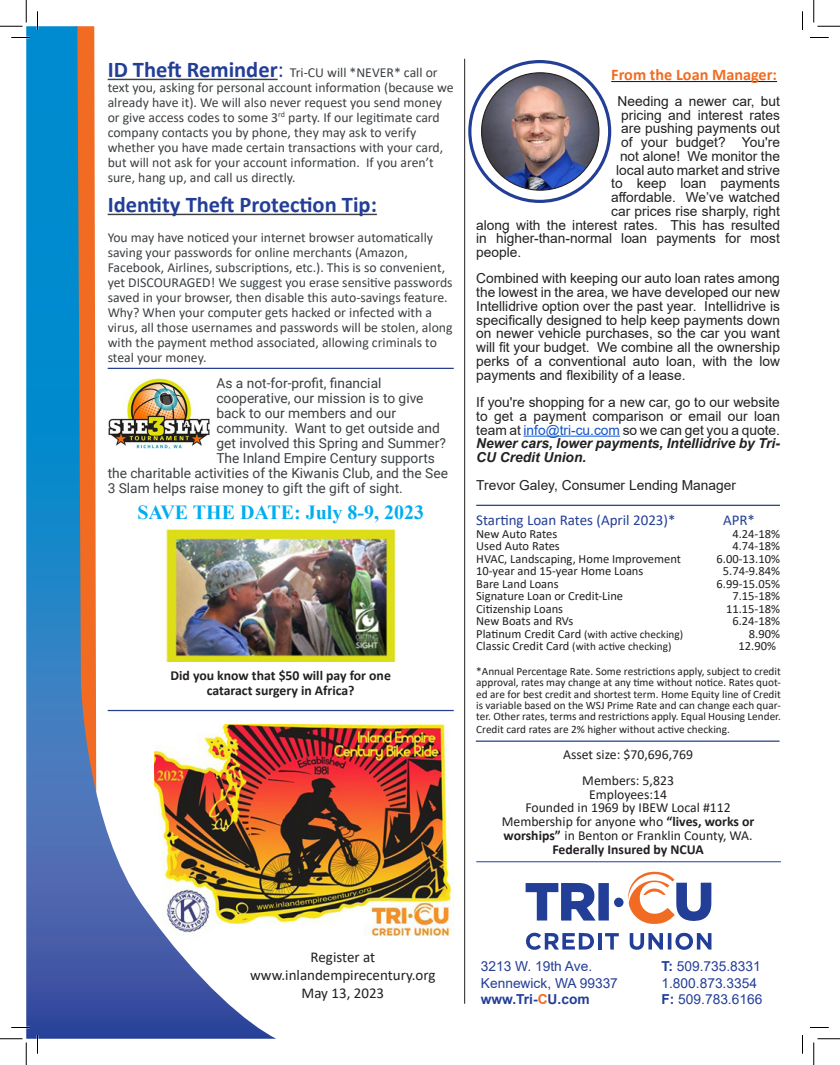
<style>
.page{position:relative;width:840px;height:1065px;background:#fff}
.page>*{position:absolute;margin:0;border:0;box-sizing:border-box;transform-origin:0 0}
.t1{font:700 22.5px "Calibri";color:#233e97}
.t2{font:700 20px "Times New Roman";color:#00aeef}
.t3{font:700 16.25px "Calibri";color:#f16c22}
.t4{font:15px "Calibri";color:#231f20}
.t5{font:15px "Calibri";color:#233e97}
.t6{font:13.75px/13.8px "Arial";color:#222;text-align:justify}
.t7{font:13.75px/15px "Calibri";color:#3c4043}
.t8{font:13.75px "Roboto";color:#3c4043}
.t9{font:13.75px "Calibri";color:#231f20}
.t10{font:700 13.75px "Calibri";color:#231f20}
.t11{font:13.75px "Arial";color:#233e97}
.t12{font:13.75px "Arial";color:#231f20}
.t13{font:700 13.75px "Arial";color:#233e97}
.t14{font:12.5px "Calibri";color:#231f20}
.t15{font:11.25px/11.2px "Calibri";color:#231f20;text-align:justify}
.s1{font-weight:700;font-size:22.5px;color:#233e97}
.s2{font-size:22.5px;color:#233e97}
.s3{color:#15c}
.s4{font-weight:700;font-style:italic}
.s5{font-size:12.5px}
.s6{font-weight:700}
.s7{color:#f16c22}
</style>
<div class="page">
<svg style="left:526px;top:883px;width:83px;height:38px"></svg>
<svg style="left:526px;top:932px;width:68px;height:18px"></svg>
<svg style="left:605px;top:933px;width:14px;height:17px"></svg>
<div style="left:614px;top:898px;width:10px;height:9px;background:#233e97;border-radius:50%"></div>
<svg style="left:628px;top:872px;width:83px;height:52px"></svg>
<svg style="left:630px;top:932px;width:81px;height:18px"></svg>
<hr style="left:598px;top:933px;width:4px;height:17px;background:#233e97">
<hr style="left:476px;top:861px;width:305px;height:1px;background:#233e97">
<hr style="left:476px;top:741px;width:304px;height:1px;background:#253f8e">
<hr style="left:476px;top:505px;width:304px;height:1px;background:#253f8e">
<img style="left:276px;top:528px;width:120px;height:134px">
<hr style="left:108px;top:79px;width:170px;height:1px;background:#3c4043">
<hr style="left:108px;top:214px;width:269px;height:1px;background:#3c4043">
<hr style="left:611px;top:81px;width:166px;height:1px;background:#231f20">
<hr style="left:524px;top:436px;width:96px;height:1px;background:#15c">
<img style="left:276px;top:724px;width:178px;height:212px">
<hr style="left:108px;top:368px;width:346px;height:1px;background:#253f8e">
<hr style="left:108px;top:710px;width:346px;height:1px;background:#253f8e">
<img style="left:26px;top:26px;width:250px;height:1013px">
<hr style="left:464px;top:59px;width:1px;height:945px;background:#231f20">
<svg style="left:470px;top:62px;width:140px;height:139px"></svg>
<div style="left:468px;top:60px;width:143px;height:143px;border:3px solid #233e97;border-radius:50%"></div>
<img style="left:482px;top:73px;width:117px;height:117px;border-radius:59px">
<svg style="left:11px;top:37px;width:19px;height:1px"></svg>
<svg style="left:810px;top:37px;width:19px;height:1px"></svg>
<svg style="left:11px;top:1027px;width:19px;height:1px"></svg>
<svg style="left:810px;top:1027px;width:19px;height:1px"></svg>
<svg style="left:37px;top:11px;width:1px;height:19px"></svg>
<svg style="left:37px;top:1035px;width:1px;height:19px"></svg>
<svg style="left:802px;top:11px;width:1px;height:19px"></svg>
<svg style="left:802px;top:1035px;width:1px;height:19px"></svg>
<svg style="left:0;top:0;width:27px;height:27px"></svg>
<svg style="left:0;top:1039px;width:27px;height:26px"></svg>
<svg style="left:814px;top:0;width:26px;height:27px"></svg>
<svg style="left:814px;top:1039px;width:26px;height:26px"></svg>
<p class="t7" style="left:108px;top:64px;width:348px"><span class="s1">ID Theft Reminder</span><span class="s2">:</span> Tri-CU will *NEVER* call or text you, asking for personal account information (because we already have it). We will also never request you send money or give access codes to some 3<sup>rd</sup> party. If our legitimate card company contacts you by phone, they may ask to verify whether you have made certain transactions with your card, but will not ask for your account information. If you aren’t sure, hang up, and call us directly.</p>
<p class="t1" style="left:108px;top:188px;width:271px">Identity Theft Protection Tip:</p>
<p class="t7" style="left:108px;top:229px;width:346px">You may have noticed your internet browser automatically saving your passwords for online merchants (Amazon, Facebook, Airlines, subscriptions, etc.). This is so convenient, yet DISCOURAGED! We suggest you erase sensitive passwords saved in your browser, then disable this auto-savings feature.<br>Why? When your computer gets hacked or infected with a virus, all those usernames and passwords will be stolen, along with the payment method associated, allowing criminals to steal your money.</p>
<p class="t8" style="left:216px;top:373px;width:167px">As a not-for-profit, financial</p>
<p class="t8" style="left:216px;top:388px;width:209px">cooperative, our mission is to give</p>
<p class="t8" style="left:216px;top:403px;width:181px">back to our members and our</p>
<p class="t8" style="left:216px;top:418px;width:225px">community. Want to get outside and</p>
<p class="t8" style="left:216px;top:433px;width:231px">get involved this Spring and Summer?</p>
<p class="t8" style="left:216px;top:448px;width:220px">The Inland Empire Century supports</p>
<p class="t8" style="left:108px;top:463px;width:342px">the charitable activities of the Kiwanis Club, and the See</p>
<p class="t8" style="left:108px;top:478px;width:297px">3 Slam helps raise money to gift the gift of sight.</p>
<p class="t2" style="left:137px;top:498px;width:288px">SAVE THE DATE: July 8-9, 2023</p>
<p class="t10" style="left:171px;top:665px;width:222px">Did you know that $50 will pay for one</p>
<p class="t10" style="left:207px;top:680px;width:149px">cataract surgery in Africa?</p>
<p class="t3" style="left:611px;top:63px;width:167px">From the Loan Manager:</p>
<p class="t12" style="left:618px;top:92px;width:164px">Needing a newer car, but</p>
<p class="t6" style="left:621px;top:108px;width:160px">pricing and interest rates</p>
<p class="t6" style="left:621px;top:122px;width:160px">are pushing payments out</p>
<p class="t6" style="left:621px;top:135px;width:160px">of your budget? You're</p>
<p class="t6" style="left:620px;top:149px;width:161px">not alone! We monitor the</p>
<p class="t6" style="left:616px;top:163px;width:165px">local auto market and strive</p>
<p class="t6" style="left:611px;top:177px;width:170px">to keep loan payments</p>
<p class="t6" style="left:611px;top:190px;width:170px">affordable. We’ve watched</p>
<p class="t6" style="left:611px;top:204px;width:170px">car prices rise sharply, right</p>
<p class="t6" style="left:476px;top:218px;width:305px">along with the interest rates. This has resulted</p>
<p class="t6" style="left:476px;top:232px;width:305px">in higher-than-normal loan payments for most</p>
<p class="t6" style="left:476px;top:245px;width:47px">people.</p>
<p class="t6" style="left:476px;top:272px;width:305px">Combined with keeping our auto loan rates among the lowest in the area, we have developed our new Intellidrive option over the past year. Intellidrive is specifically designed to help keep payments down on newer vehicle purchases, so the car you want will fit your budget. We combine all the ownership perks of a conventional auto loan, with the low payments and flexibility of a lease.</p>
<p class="t6" style="left:476px;top:395px;width:305px">If you're shopping for a new car, go to our website to get a payment comparison or email our loan team at <span class="s3">info@tri-cu.com</span> so we can get you a quote.<br><span class="s4">Newer cars, lower payments, Intellidrive by Tri-CU Credit Union.</span></p>
<p class="t6" style="left:476px;top:478px;width:261px">Trevor Galey, Consumer Lending Manager</p>
<p class="t5" style="left:476px;top:510px;width:201px">Starting Loan Rates (April 2023)*</p>
<p class="t5" style="left:723px;top:510px;width:34px">APR*</p>
<p class="t14" style="left:476px;top:525px;width:83px">New Auto Rates</p>
<p class="t14" style="left:732px;top:525px;width:49px">4.24-18%</p>
<p class="t14" style="left:476px;top:537px;width:85px">Used Auto Rates</p>
<p class="t14" style="left:732px;top:537px;width:49px">4.74-18%</p>
<p class="t14" style="left:476px;top:550px;width:206px">HVAC, Landscaping, Home Improvement</p>
<p class="t14" style="left:717px;top:550px;width:65px">6.00-13.10%</p>
<p class="t14" style="left:476px;top:562px;width:169px">10-year and 15-year Home Loans</p>
<p class="t14" style="left:723px;top:562px;width:59px">5.74-9.84%</p>
<p class="t14" style="left:476px;top:575px;width:84px">Bare Land Loans</p>
<p class="t14" style="left:717px;top:575px;width:65px">6.99-15.05%</p>
<p class="t14" style="left:476px;top:587px;width:148px">Signature Loan or Credit-Line</p>
<p class="t14" style="left:732px;top:587px;width:49px">7.15-18%</p>
<p class="t14" style="left:476px;top:600px;width:88px">Citizenship Loans</p>
<p class="t14" style="left:726px;top:600px;width:55px">11.15-18%</p>
<p class="t14" style="left:476px;top:612px;width:99px">New Boats and RVs</p>
<p class="t14" style="left:732px;top:612px;width:49px">6.24-18%</p>
<p class="t15" style="left:476px;top:628px;width:208px"><span class="s5">Platinum Credit Card</span> (with active checking)</p>
<p class="t14" style="left:749px;top:625px;width:33px">8.90%</p>
<p class="t15" style="left:476px;top:640px;width:197px"><span class="s5">Classic Credit Card</span> (with active checking)</p>
<p class="t14" style="left:739px;top:637px;width:39px">12.90%</p>
<p class="t15" style="left:476px;top:665px;width:306px">*Annual Percentage Rate. Some restrictions apply, subject to credit approval, rates may change at any time without notice. Rates quot&shy;ed are for best credit and shortest term. Home Equity line of Credit is variable based on the WSJ Prime Rate and can change each quar&shy;ter. Other rates, terms and restrictions apply. Equal Housing Lender.</p>
<p class="t15" style="left:476px;top:723px;width:255px">Credit card rates are 2% higher without active checking.</p>
<p class="t9" style="left:563px;top:745px;width:132px">Asset size: $70,696,769</p>
<p class="t9" style="left:582px;top:771px;width:93px">Members: 5,823</p>
<p class="t9" style="left:589px;top:785px;width:80px">Employees:14</p>
<p class="t9" style="left:525px;top:798px;width:207px">Founded in 1969 by IBEW Local #112</p>
<p class="t9" style="left:502px;top:812px;width:254px">Membership for anyone who <span class="s6">“lives, works or</span></p>
<p class="t9" style="left:504px;top:826px;width:251px"><span class="s6">worships”</span> in Benton or Franklin County, WA.</p>
<p class="t10" style="left:552px;top:839px;width:153px">Federally Insured by NCUA</p>
<p class="t4" style="left:311px;top:947px;width:66px">Register at</p>
<p class="t4" style="left:250px;top:965px;width:187px">www.inlandempirecentury.org</p>
<p class="t4" style="left:302px;top:983px;width:84px">May 13, 2023</p>
<p class="t11" style="left:481px;top:957px;width:113px">3213 W. 19th Ave.</p>
<p class="t11" style="left:481px;top:973px;width:139px">Kennewick, WA 99337</p>
<p class="t13" style="left:481px;top:990px;width:110px">www.Tri-<span class="s7">C</span>U.com</p>
<p class="t11" style="left:662px;top:957px;width:101px"><span class="s6">T:</span> 509.735.8331</p>
<p class="t11" style="left:662px;top:973px;width:97px">1.800.873.3354</p>
<p class="t11" style="left:662px;top:990px;width:102px"><span class="s6">F:</span> 509.783.6166</p>
</div>
